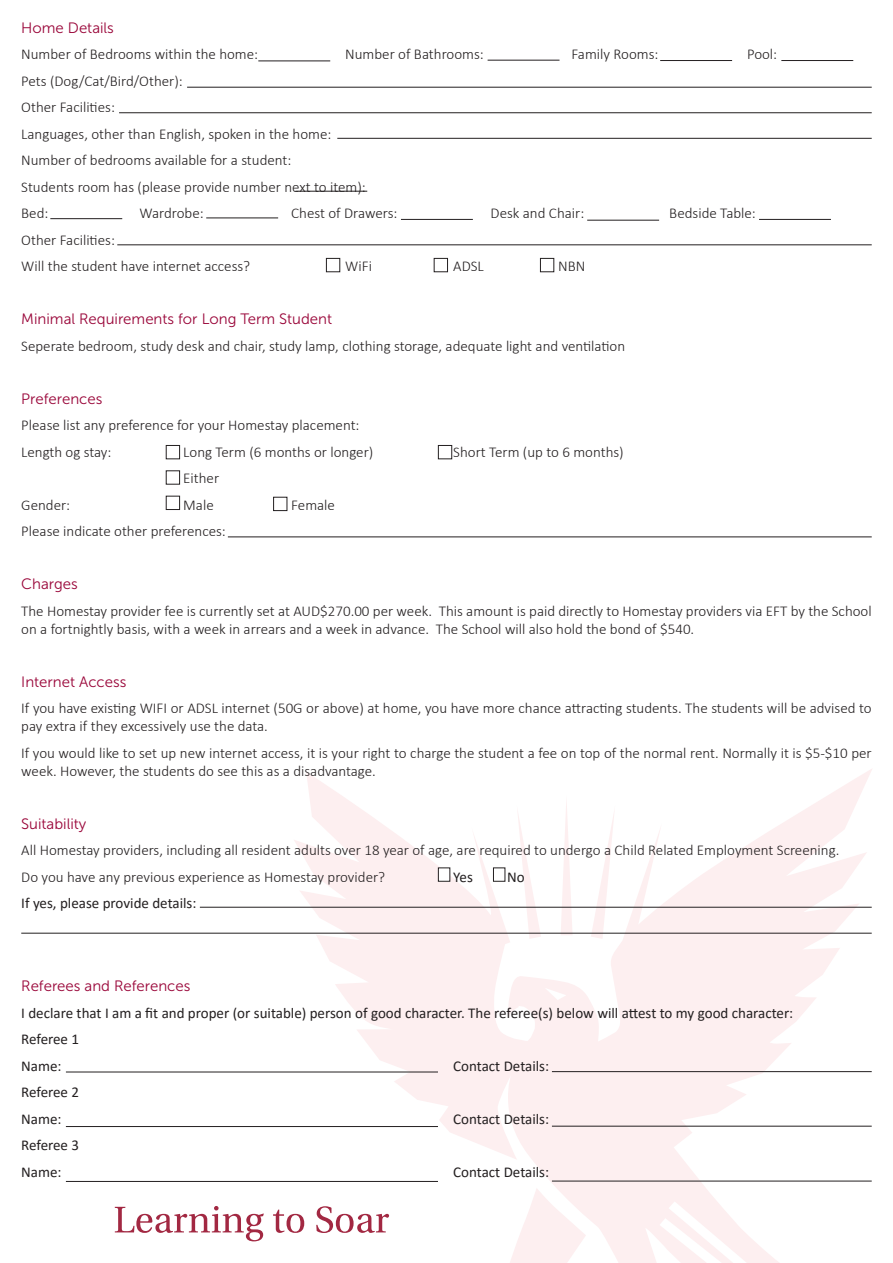
<style>
.page{position:relative;width:893px;height:1263px;background:#fff}
.page>*{position:absolute;margin:0;border:0;box-sizing:border-box;transform-origin:0 0}
.t1{font:300 15px/18px "Calibri";color:#231f20}
.t2{font:15px "Calibri";color:#231f20}
.t3{font:15px "Museo Sans 300";color:#990438}
</style>
<div class="page">
<svg style="left:294px;top:769px;width:578px;height:494px"></svg>
<div style="left:326px;top:258px;width:14px;height:14px;border:1px solid #231f20"></div>
<div style="left:434px;top:258px;width:14px;height:14px;border:1px solid #231f20"></div>
<div style="left:540px;top:258px;width:14px;height:14px;border:1px solid #231f20"></div>
<hr style="left:258px;top:61px;width:72px;height:1px;background:#231f20">
<hr style="left:295px;top:191px;width:72px;height:1px;background:#231f20">
<hr style="left:187px;top:87px;width:685px;height:1px;background:#231f20">
<hr style="left:117px;top:244px;width:755px;height:1px;background:#231f20">
<div style="left:438px;top:445px;width:14px;height:14px;border:1px solid #231f20"></div>
<hr style="left:228px;top:536px;width:644px;height:1px;background:#231f20">
<svg style="left:115px;top:1206px;width:274px;height:35px"></svg>
<hr style="left:488px;top:60px;width:71px;height:1px;background:#231f20">
<hr style="left:660px;top:60px;width:72px;height:1px;background:#231f20">
<hr style="left:781px;top:60px;width:72px;height:1px;background:#231f20">
<hr style="left:119px;top:112px;width:753px;height:1px;background:#231f20">
<hr style="left:337px;top:138px;width:535px;height:1px;background:#231f20">
<hr style="left:50px;top:218px;width:72px;height:1px;background:#231f20">
<hr style="left:206px;top:218px;width:72px;height:1px;background:#231f20">
<hr style="left:401px;top:219px;width:72px;height:1px;background:#231f20">
<hr style="left:587px;top:220px;width:72px;height:1px;background:#231f20">
<hr style="left:759px;top:219px;width:72px;height:1px;background:#231f20">
<div style="left:166px;top:445px;width:14px;height:14px;border:1px solid #231f20"></div>
<div style="left:166px;top:496px;width:14px;height:14px;border:1px solid #231f20"></div>
<div style="left:273px;top:497px;width:14px;height:14px;border:1px solid #231f20"></div>
<div style="left:438px;top:868px;width:12px;height:13px;background:#fff"></div>
<div style="left:438px;top:867px;width:12px;height:15px;border:1px solid #231f20"></div>
<div style="left:493px;top:868px;width:12px;height:13px;background:#fff"></div>
<div style="left:493px;top:867px;width:12px;height:15px;border:1px solid #231f20"></div>
<hr style="left:200px;top:907px;width:672px;height:1px;background:#231f20">
<hr style="left:21px;top:933px;width:851px;height:1px;background:#231f20">
<hr style="left:66px;top:1071px;width:372px;height:1px;background:#231f20">
<hr style="left:552px;top:1071px;width:320px;height:1px;background:#231f20">
<hr style="left:66px;top:1126px;width:372px;height:1px;background:#231f20">
<hr style="left:552px;top:1126px;width:320px;height:1px;background:#231f20">
<hr style="left:66px;top:1181px;width:372px;height:1px;background:#231f20">
<hr style="left:552px;top:1181px;width:320px;height:1px;background:#231f20">
<p class="t3" style="left:21px;top:19px;width:94px">Home Details</p>
<p class="t1" style="left:21px;top:45px;width:238px">Number of Bedrooms within the home:</p>
<p class="t1" style="left:345px;top:45px;width:140px">Number of Bathrooms:</p>
<p class="t1" style="left:571px;top:45px;width:88px">Family Rooms:</p>
<p class="t1" style="left:747px;top:45px;width:32px">Pool:</p>
<p class="t1" style="left:21px;top:71px;width:163px">Pets (Dog/Cat/Bird/Other):</p>
<p class="t1" style="left:21px;top:98px;width:95px">Other Facilities:</p>
<p class="t1" style="left:21px;top:124px;width:312px">Languages, other than English, spoken in the home:</p>
<p class="t1" style="left:21px;top:151px;width:272px">Number of bedrooms available for a student:</p>
<p class="t1" style="left:21px;top:177px;width:346px">Students room has (please provide number next to item):</p>
<p class="t1" style="left:21px;top:204px;width:29px">Bed:</p>
<p class="t1" style="left:139px;top:204px;width:66px">Wardrobe:</p>
<p class="t1" style="left:291px;top:204px;width:108px">Chest of Drawers:</p>
<p class="t1" style="left:491px;top:204px;width:95px">Desk and Chair:</p>
<p class="t1" style="left:669px;top:204px;width:88px">Bedside Table:</p>
<p class="t1" style="left:21px;top:230px;width:95px">Other Facilities:</p>
<p class="t1" style="left:21px;top:257px;width:230px">Will the student have internet access?</p>
<p class="t1" style="left:345px;top:257px;width:28px">WiFi</p>
<p class="t1" style="left:453px;top:257px;width:32px">ADSL</p>
<p class="t1" style="left:558px;top:257px;width:29px">NBN</p>
<p class="t3" style="left:21px;top:311px;width:312px">Minimal Requirements for Long Term Student</p>
<p class="t1" style="left:21px;top:336px;width:605px">Seperate bedroom, study desk and chair, study lamp, clothing storage, adequate light and ventilation</p>
<p class="t3" style="left:21px;top:390px;width:83px">Preferences</p>
<p class="t1" style="left:21px;top:416px;width:340px">Please list any preference for your Homestay placement:</p>
<p class="t1" style="left:21px;top:442px;width:92px">Length og stay:</p>
<p class="t1" style="left:183px;top:442px;width:192px">Long Term (6 months or longer)</p>
<p class="t1" style="left:453px;top:442px;width:172px">Short Term (up to 6 months)</p>
<p class="t1" style="left:183px;top:469px;width:37px">Either</p>
<p class="t1" style="left:21px;top:495px;width:50px">Gender:</p>
<p class="t1" style="left:183px;top:495px;width:32px">Male</p>
<p class="t1" style="left:291px;top:495px;width:45px">Female</p>
<p class="t1" style="left:21px;top:522px;width:206px">Please indicate other preferences:</p>
<p class="t3" style="left:21px;top:576px;width:58px">Charges</p>
<p class="t1" style="left:21px;top:601px;width:852px">The Homestay provider fee is currently set at AUD$270.00 per week. This amount is paid directly to Homestay providers via EFT by the School on a fortnightly basis, with a week in arrears and a week in advance. The School will also hold the bond of $540.</p>
<p class="t3" style="left:21px;top:673px;width:107px">Internet Access</p>
<p class="t1" style="left:21px;top:699px;width:852px">If you have existing WIFI or ADSL internet (50G or above) at home, you have more chance attracting students. The students will be advised to pay extra if they excessively use the data.</p>
<p class="t1" style="left:21px;top:743px;width:852px">If you would like to set up new internet access, it is your right to charge the student a fee on top of the normal rent. Normally it is $5-$10 per week. However, the students do see this as a disadvantage.</p>
<p class="t3" style="left:21px;top:815px;width:67px">Suitability</p>
<p class="t1" style="left:21px;top:841px;width:820px">All Homestay providers, including all resident adults over 18 year of age, are required to undergo a Child Related Employment Screening.</p>
<p class="t1" style="left:21px;top:868px;width:365px">Do you have any previous experience as Homestay provider?</p>
<p class="t2" style="left:453px;top:866px;width:21px">Yes</p>
<p class="t2" style="left:507px;top:866px;width:19px">No</p>
<p class="t2" style="left:21px;top:893px;width:177px">If yes, please provide details:</p>
<p class="t3" style="left:21px;top:978px;width:171px">Referees and References</p>
<p class="t2" style="left:21px;top:1002px;width:774px">I declare that I am a fit and proper (or suitable) person of good character. The referee(s) below will attest to my good character:</p>
<p class="t2" style="left:21px;top:1029px;width:59px">Referee 1</p>
<p class="t2" style="left:21px;top:1055px;width:42px">Name:</p>
<p class="t2" style="left:453px;top:1055px;width:97px">Contact Details:</p>
<p class="t2" style="left:21px;top:1082px;width:59px">Referee 2</p>
<p class="t2" style="left:21px;top:1108px;width:42px">Name:</p>
<p class="t2" style="left:453px;top:1108px;width:97px">Contact Details:</p>
<p class="t2" style="left:21px;top:1135px;width:59px">Referee 3</p>
<p class="t2" style="left:21px;top:1161px;width:42px">Name:</p>
<p class="t2" style="left:453px;top:1161px;width:97px">Contact Details:</p>
</div>
